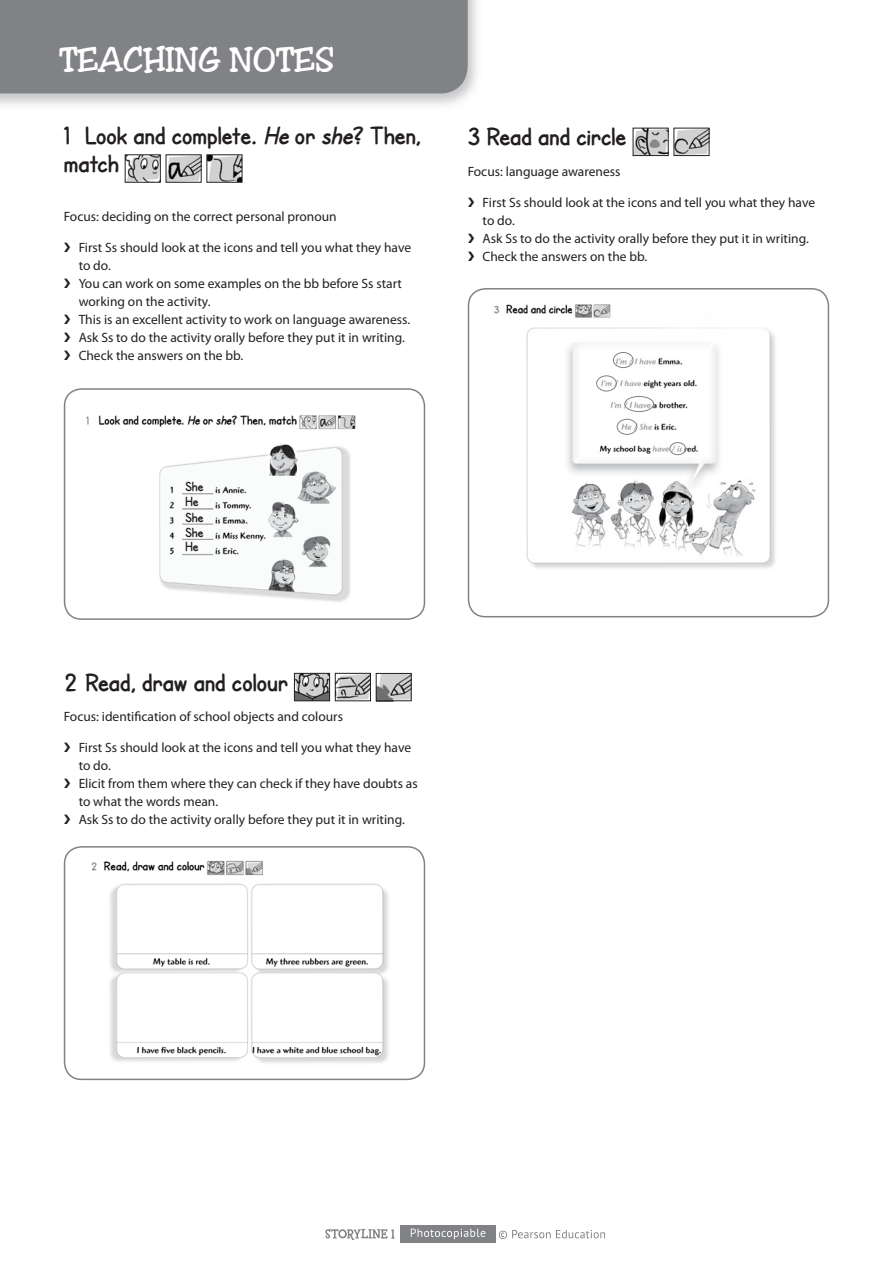
<style>
.page{position:relative;width:893px;height:1263px;background:#fff}
.page>*{position:absolute;margin:0;border:0;box-sizing:border-box;transform-origin:0 0}
.t1{font:34.5px "Splash";color:#fff}
.TIT1{font:700 25.5px/28.5px "SF Cartoonist Hand";color:#231f20}
.TXT_Bullets{font:13.5px/18px "Myriad Pro";color:#231f20}
.TIT1-2{font:13.5px "Myriad Pro";color:#231f20}
.Consigna_1{font:700 13.5px "SF Cartoonist Hand";color:#231f20}
.s1{font-style:italic}
</style>
<div class="page">
<div style="left:0;top:0;width:468px;height:93px;background:#808285"></div>
<div style="left:400px;top:1225px;width:95px;height:17px;background:#808285"></div>
<svg style="left:325px;top:1229px;width:69px;height:11px"></svg>
<svg style="left:411px;top:1228px;width:74px;height:11px"></svg>
<svg style="left:499px;top:1230px;width:106px;height:9px"></svg>
<img style="left:127px;top:156px;width:32px;height:25px">
<div style="left:125px;top:154px;width:36px;height:29px;border:1px solid #231f20"></div>
<img style="left:168px;top:156px;width:32px;height:25px">
<div style="left:166px;top:154px;width:36px;height:29px;border:1px solid #231f20"></div>
<img style="left:208px;top:156px;width:32px;height:25px">
<div style="left:206px;top:154px;width:36px;height:29px;border:1px solid #231f20"></div>
<img style="left:296px;top:675px;width:32px;height:24px">
<div style="left:294px;top:673px;width:36px;height:28px;border:1px solid #231f20"></div>
<img style="left:337px;top:675px;width:32px;height:24px">
<div style="left:335px;top:673px;width:36px;height:28px;border:1px solid #231f20"></div>
<img style="left:378px;top:675px;width:32px;height:24px">
<div style="left:376px;top:673px;width:36px;height:28px;border:1px solid #231f20"></div>
<img style="left:635px;top:130px;width:32px;height:24px">
<div style="left:633px;top:128px;width:36px;height:28px;border:1px solid #231f20"></div>
<img style="left:675px;top:130px;width:32px;height:24px">
<div style="left:673px;top:128px;width:36px;height:28px;border:1px solid #231f20"></div>
<img style="left:65px;top:396px;width:359px;height:206px">
<div style="left:64px;top:388px;width:361px;height:232px;border:2px solid #808285;border-radius:17px"></div>
<img style="left:468px;top:293px;width:360px;height:275px">
<div style="left:468px;top:288px;width:361px;height:329px;border:2px solid #808285;border-radius:17px"></div>
<img style="left:65px;top:853px;width:359px;height:219px">
<div style="left:64px;top:846px;width:361px;height:234px;border:2px solid #808285;border-radius:17px"></div>
<div style="left:613px;top:352px;width:20px;height:16px;border:1px solid #808285;border-radius:50%"></div>
<div style="left:596px;top:375px;width:21px;height:16px;border:1px solid #808285;border-radius:50%"></div>
<div style="left:617px;top:419px;width:20px;height:16px;border:1px solid #808285;border-radius:50%"></div>
<div style="left:670px;top:442px;width:16px;height:13px;border:1px solid #808285;border-radius:50%"></div>
<div style="left:624px;top:396px;width:30px;height:16px;border:1px solid #808285;border-radius:50%"></div>
<p class="t1" style="left:60px;top:40px;width:277px">TEACHING NOTES</p>
<p class="TIT1" style="left:64px;top:121px;width:359px">1 Look and complete. <span class="s1">He</span> or <span class="s1">she</span>? Then, match</p>
<p class="TIT1-2" style="left:64px;top:208px;width:274px">Focus: deciding on the correct personal pronoun</p>
<p class="TXT_Bullets" style="left:79px;top:238px;width:334px">First Ss should look at the icons and tell you what they have to do.</p>
<p class="TXT_Bullets" style="left:79px;top:274px;width:325px">You can work on some examples on the bb before Ss start working on the activity.</p>
<p class="TXT_Bullets" style="left:79px;top:310px;width:333px">This is an excellent activity to work on language awareness.</p>
<p class="TXT_Bullets" style="left:79px;top:328px;width:328px">Ask Ss to do the activity orally before they put it in writing.</p>
<p class="TXT_Bullets" style="left:79px;top:346px;width:166px">Check the answers on the bb.</p>
<p class="TIT1" style="left:468px;top:122px;width:160px">3 Read and circle</p>
<p class="TIT1-2" style="left:468px;top:163px;width:154px">Focus: language awareness</p>
<p class="TXT_Bullets" style="left:483px;top:193px;width:334px">First Ss should look at the icons and tell you what they have to do.</p>
<p class="TXT_Bullets" style="left:483px;top:229px;width:328px">Ask Ss to do the activity orally before they put it in writing.</p>
<p class="TXT_Bullets" style="left:483px;top:247px;width:166px">Check the answers on the bb.</p>
<p class="Consigna_1" style="left:185px;top:478px;width:20px">She</p>
<p class="Consigna_1" style="left:185px;top:510px;width:20px">She</p>
<p class="Consigna_1" style="left:185px;top:494px;width:15px">He</p>
<p class="Consigna_1" style="left:185px;top:539px;width:15px">He</p>
<p class="Consigna_1" style="left:185px;top:525px;width:20px">She</p>
<p class="TIT1" style="left:64px;top:668px;width:226px">2 Read, draw and colour</p>
<p class="TIT1-2" style="left:64px;top:709px;width:281px">Focus: identification of school objects and colours</p>
<p class="TXT_Bullets" style="left:79px;top:738px;width:334px">First Ss should look at the icons and tell you what they have to do.</p>
<p class="TXT_Bullets" style="left:79px;top:774px;width:341px">Elicit from them where they can check if they have doubts as to what the words mean.</p>
<p class="TXT_Bullets" style="left:79px;top:810px;width:328px">Ask Ss to do the activity orally before they put it in writing.</p>
</div>
